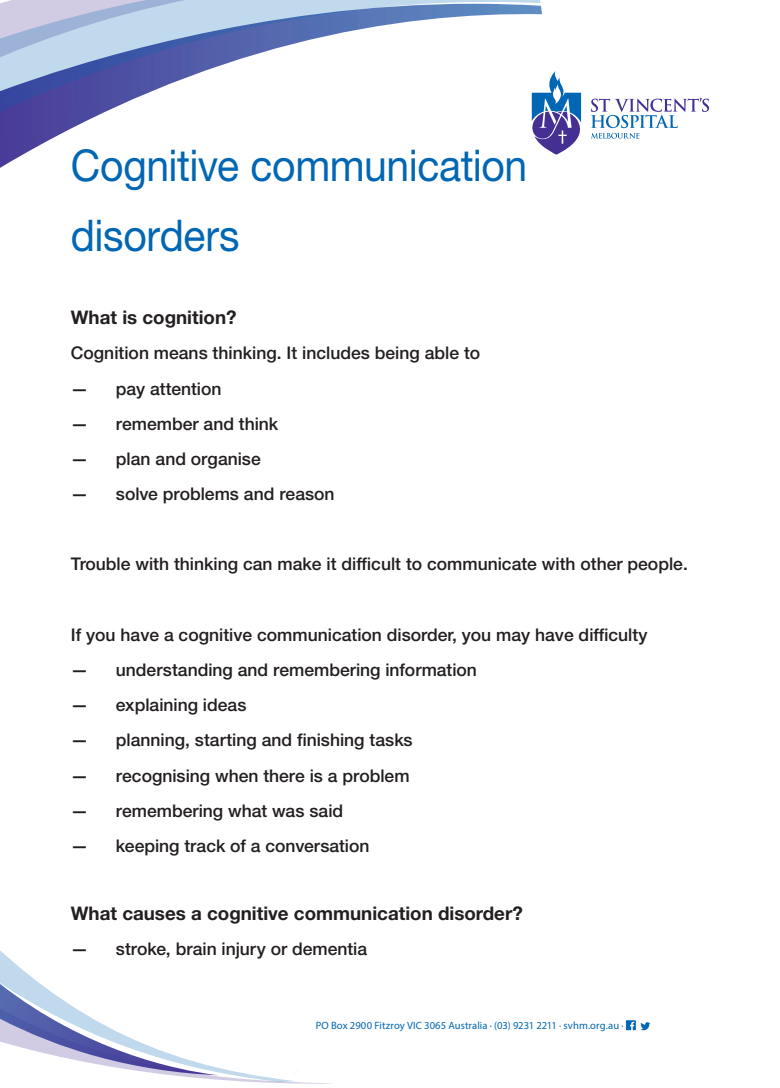
<style>
.page{position:relative;width:780px;height:1088px;background:#fff}
.page>*{position:absolute;margin:0;border:0;box-sizing:border-box;transform-origin:0 0}
.t1{font:43.75px/70.6px "Helvetica Neue LT Std";letter-spacing:-.01em;color:#0166b3;scale:.93 1}
.t2{font:700 18.75px "Helvetica Neue LT Std";color:#231f20}
.t3{font:500 17.5px "Helvetica Neue LT Std";color:#231f20}
.t4{font:10.62px "Myriad Pro";letter-spacing:.005em;color:#0166b3}
</style>
<div class="page">
<svg style="left:0;top:950px;width:295px;height:132px"></svg>
<svg style="left:0;top:984px;width:218px;height:91px"></svg>
<svg style="left:0;top:0;width:542px;height:168px"></svg>
<svg style="left:531px;top:71px;width:178px;height:84px"></svg>
<svg style="left:626px;top:1020px;width:24px;height:10px"></svg>
<h1 class="t1" style="left:71px;top:129px;width:492px">Cognitive communication disorders</h1>
<p class="t2" style="left:71px;top:306px;width:167px">What is cognition?</p>
<p class="t3" style="left:71px;top:343px;width:411px">Cognition means thinking. It includes being able to</p>
<p class="t3" style="left:71px;top:378px;width:152px">— pay attention</p>
<p class="t3" style="left:71px;top:413px;width:209px">— remember and think</p>
<p class="t3" style="left:71px;top:448px;width:191px">— plan and organise</p>
<p class="t3" style="left:71px;top:483px;width:265px">— solve problems and reason</p>
<p class="t3" style="left:71px;top:554px;width:618px">Trouble with thinking can make it difficult to communicate with other people.</p>
<p class="t3" style="left:71px;top:624px;width:578px">If you have a cognitive communication disorder, you may have difficulty</p>
<p class="t3" style="left:71px;top:659px;width:407px">— understanding and remembering information</p>
<p class="t3" style="left:71px;top:694px;width:177px">— explaining ideas</p>
<p class="t3" style="left:71px;top:730px;width:343px">— planning, starting and finishing tasks</p>
<p class="t3" style="left:71px;top:765px;width:340px">— recognising when there is a problem</p>
<p class="t3" style="left:71px;top:800px;width:274px">— remembering what was said</p>
<p class="t3" style="left:71px;top:835px;width:300px">— keeping track of a conversation</p>
<p class="t2" style="left:71px;top:902px;width:453px">What causes a cognitive communication disorder?</p>
<p class="t3" style="left:71px;top:939px;width:298px">— stroke, brain injury or dementia</p>
<p class="t4" style="left:316px;top:1019px;width:309px">PO Box 2900 Fitzroy VIC 3065 Australia · (03) 9231 2211 · svhm.org.au ·</p>
</div>
